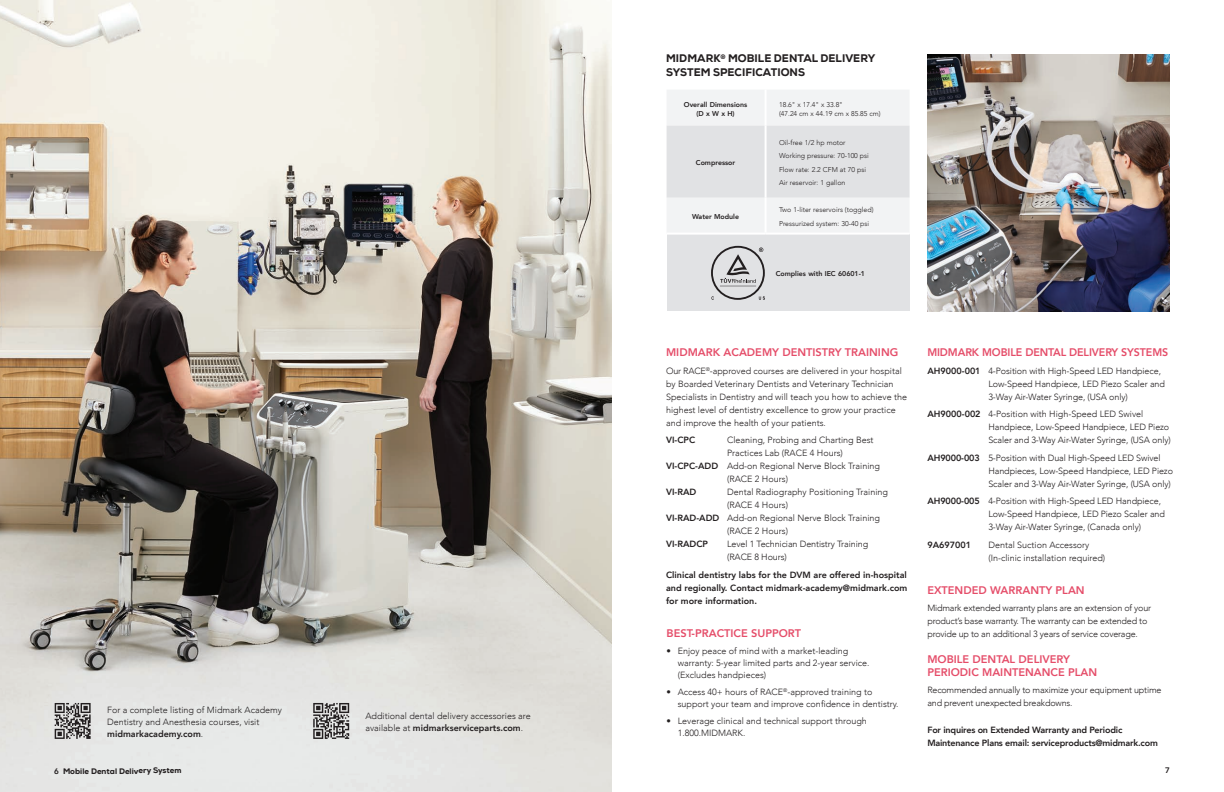
<style>
.page{position:relative;width:1224px;height:792px;background:#fff}
.page>*{position:absolute;margin:0;border:0;box-sizing:border-box;transform-origin:0 0}
.Body_Style_3{font:800 11px/13px "Avenir";color:#e54d69}
.Body_Style_3-2{font:800 11px/14px "Nexa";letter-spacing:.005em;color:#231f20}
.Body_Style_3-3{font:300 9px/13px "Avenir";color:#231f20}
.Body_Style_3-4{font:800 9px/13px "Avenir";letter-spacing:-.02em;color:#231f20;text-align:justify}
.Body_Style_3-5{font:300 9px/13px "Avenir";letter-spacing:-.02em;color:#231f20}
.PRICING{font:300 9px/12px "Avenir";color:#231f20}
.Body_Style_3-6{font:800 9px "Avenir";color:#231f20}
.t1{font:800 8px "Nexa";letter-spacing:-.005em;color:#231f20}
.t2{font:800 8px "Avenir";color:#231f20}
._02_Body_Copy{font:300 7px/9px "Avenir";color:#231f20}
._02_Body_Copy-2{font:800 7px/9px "Avenir";color:#231f20;text-align:center}
.s1{font-weight:800}
.s2{font-family:"Avenir"}
</style>
<div class="page">
<img style="left:0;top:0;width:612px;height:792px">
<svg style="left:313px;top:703px;width:36px;height:36px"></svg>
<svg style="left:55px;top:703px;width:36px;height:36px"></svg>
<img style="left:927px;top:55px;width:243px;height:256px">
<div style="left:667px;top:235px;width:243px;height:76px;background:#e1e2e4"></div>
<svg style="left:667px;top:90px;width:243px;height:142px"></svg>
<hr style="left:765px;top:90px;width:2px;height:36px;background:#fff">
<hr style="left:765px;top:126px;width:2px;height:72px;background:#fff">
<hr style="left:765px;top:198px;width:2px;height:35px;background:#fff">
<svg style="left:711px;top:246px;width:54px;height:54px"></svg>
<p class="PRICING" style="left:107px;top:704px;width:176px">For a complete listing of Midmark Academy<br>Dentistry and Anesthesia courses, visit <span class="s1">midmarkacademy.com</span>.</p>
<p class="t1" style="left:54px;top:766px;width:129px"><span class="s2">6</span> Mobile Dental Delivery System</p>
<p class="PRICING" style="left:365px;top:710px;width:167px">Additional dental delivery accessories are available at <span class="s1">midmarkserviceparts.com</span>.</p>
<p class="Body_Style_3-2" style="left:666px;top:51px;width:211px">MIDMARK<sup>®</sup> MOBILE DENTAL DELIVERY<br>SYSTEM SPECIFICATIONS</p>
<p class="_02_Body_Copy-2" style="left:684px;top:100px;width:65px">Overall Dimensions (D x W x H)</p>
<p class="_02_Body_Copy" style="left:779px;top:100px;width:103px">18.6" x 17.4" x 33.8"<br>(47.24 cm x 44.19 cm x 85.85 cm)</p>
<p class="_02_Body_Copy-2" style="left:696px;top:158px;width:41px">Compressor</p>
<p class="_02_Body_Copy-2" style="left:692px;top:212px;width:49px">Water Module</p>
<p class="_02_Body_Copy" style="left:779px;top:138px;width:68px">Oil-free 1/2 hp motor</p>
<p class="_02_Body_Copy" style="left:779px;top:151px;width:91px">Working pressure: 70-100 psi</p>
<p class="_02_Body_Copy" style="left:779px;top:165px;width:89px">Flow rate: 2.2 CFM at 70 psi</p>
<p class="_02_Body_Copy" style="left:779px;top:178px;width:68px">Air reservoir: 1 gallon</p>
<p class="_02_Body_Copy" style="left:779px;top:205px;width:96px">Two 1-liter reservoirs (toggled)</p>
<p class="_02_Body_Copy" style="left:779px;top:219px;width:92px">Pressurized system: 30-40 psi</p>
<p class="_02_Body_Copy-2" style="left:776px;top:269px;width:91px">Complies with IEC 60601-1</p>
<p class="Body_Style_3" style="left:666px;top:346px;width:234px">MIDMARK ACADEMY DENTISTRY TRAINING</p>
<p class="Body_Style_3-3" style="left:666px;top:364px;width:242px">Our RACE<sup>®</sup>-approved courses are delivered in your hospital by Boarded Veterinary Dentists and Veterinary Technician Specialists in Dentistry and will teach you how to achieve the highest level of dentistry excellence to grow your practice and improve the health of your patients.</p>
<p class="Body_Style_3-4" style="left:666px;top:434px;width:31px">VI-CPC</p>
<p class="Body_Style_3-3" style="left:727px;top:434px;width:148px">Cleaning, Probing and Charting Best<br>Practices Lab (RACE 4 Hours)</p>
<p class="Body_Style_3-3" style="left:727px;top:460px;width:154px;text-indent:-61px"><span class="s1">VI-CPC-ADD</span> Add-on Regional Nerve Block Training (RACE 2 Hours)</p>
<p class="Body_Style_3-4" style="left:666px;top:486px;width:32px">VI-RAD</p>
<p class="Body_Style_3-3" style="left:727px;top:486px;width:162px">Dental Radiography Positioning Training (RACE 4 Hours)</p>
<p class="Body_Style_3-3" style="left:727px;top:512px;width:154px;text-indent:-61px"><span class="s1">VI-RAD-ADD</span> Add-on Regional Nerve Block Training (RACE 2 Hours)</p>
<p class="Body_Style_3-4" style="left:666px;top:538px;width:44px">VI-RADCP</p>
<p class="Body_Style_3-3" style="left:727px;top:538px;width:143px">Level 1 Technician Dentistry Training (RACE 8 Hours)</p>
<p class="Body_Style_3-4" style="left:666px;top:568px;width:243px">Clinical dentistry labs for the DVM are offered in-hospital and regionally. Contact midmark-academy@midmark.com for more information.</p>
<p class="Body_Style_3" style="left:667px;top:627px;width:136px">BEST-PRACTICE SUPPORT</p>
<p class="Body_Style_3-3" style="left:678px;top:645px;width:193px;line-height:12px;text-indent:-11px">• Enjoy peace of mind with a market-leading warranty: 5-year limited parts and 2-year service. (Excludes handpieces)</p>
<p class="Body_Style_3-3" style="left:678px;top:686px;width:222px;line-height:12px;text-indent:-11px">• Access 40+ hours of RACE<sup>®</sup>-approved training to support your team and improve confidence in dentistry.</p>
<p class="Body_Style_3-3" style="left:678px;top:715px;width:191px;line-height:12px;text-indent:-11px">• Leverage clinical and technical support through<br>1.800.MIDMARK.</p>
<p class="Body_Style_3" style="left:927px;top:346px;width:242px">MIDMARK MOBILE DENTAL DELIVERY SYSTEMS</p>
<p class="Body_Style_3-3" style="left:988px;top:364px;width:178px;text-indent:-61px"><span class="s1">AH9000-001</span> 4-Position with High-Speed LED Handpiece,<br>Low-Speed Handpiece, LED Piezo Scaler and<br>3-Way Air-Water Syringe, (USA only)</p>
<p class="Body_Style_3-3" style="left:988px;top:408px;width:184px;text-indent:-61px"><span class="s1">AH9000-002</span> 4-Position with High-Speed LED Swivel<br>Handpiece, Low-Speed Handpiece, LED Piezo<br>Scaler and 3-Way Air-Water Syringe, (USA only)</p>
<p class="Body_Style_3-3" style="left:988px;top:451px;width:186px;text-indent:-61px"><span class="s1">AH9000-003</span> 5-Position with Dual High-Speed LED Swivel<br>Handpieces, Low-Speed Handpiece, LED Piezo<br>Scaler and 3-Way Air-Water Syringe, (USA only)</p>
<p class="Body_Style_3-3" style="left:988px;top:495px;width:178px;text-indent:-61px"><span class="s1">AH9000-005</span> 4-Position with High-Speed LED Handpiece,<br>Low-Speed Handpiece, LED Piezo Scaler and<br>3-Way Air-Water Syringe, (Canada only)</p>
<p class="Body_Style_3-6" style="left:927px;top:538px;width:45px">9A697001</p>
<p class="Body_Style_3-3" style="left:988px;top:538px;width:118px">Dental Suction Accessory (In-clinic installation required)</p>
<p class="Body_Style_3" style="left:927px;top:584px;width:159px">EXTENDED WARRANTY PLAN</p>
<p class="Body_Style_3-5" style="left:927px;top:602px;width:225px">Midmark extended warranty plans are an extension of your product’s base warranty. The warranty can be extended to provide up to an additional 3 years of service coverage.</p>
<p class="Body_Style_3" style="left:927px;top:653px;width:171px">MOBILE DENTAL DELIVERY<br>PERIODIC MAINTENANCE PLAN</p>
<p class="Body_Style_3-5" style="left:927px;top:684px;width:236px">Recommended annually to maximize your equipment uptime and prevent unexpected breakdowns.</p>
<p class="Body_Style_3-4" style="left:927px;top:723px;width:232px">For inquires on Extended Warranty and Periodic<br>Maintenance Plans email: serviceproducts@midmark.com</p>
<p class="t2" style="left:1165px;top:764px;width:6px">7</p>
</div>
